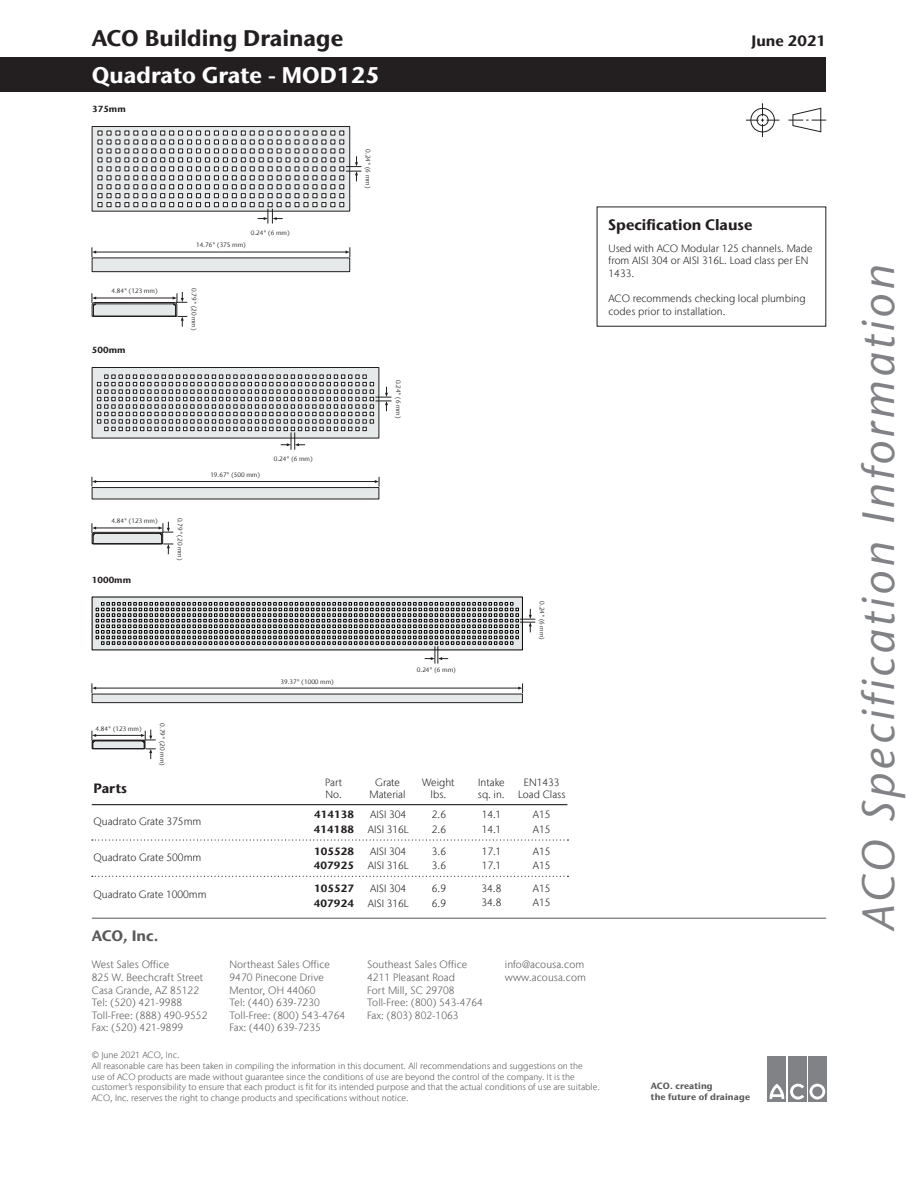
<style>
.page{position:relative;width:918px;height:1188px;background:#fff}
.page>*{position:absolute;margin:0;border:0;box-sizing:border-box;transform-origin:0 0}
.t1{font:italic 500 45px "Stone Sans IIITC Com";letter-spacing:.085em;color:#808285}
.t2{font:700 22.5px "Stone Sans IIITC Com";color:#fff}
.t3{font:700 22.5px "Stone Sans IIITC Com";color:#231f20}
.Default_Text{font:700 15px "Stone Sans IIITC Com";color:#231f20}
.t4{font:700 15px "Stone Sans IIITC Com";letter-spacing:-.005em;color:#57585a}
.t5{font:700 13.5px "Stone Sans IIITC Com";color:#231f20}
.Default_Text-2{font:300 10.5px/12.6px "Stone Sans IIITC Com";color:#231f20}
.Default_Text-3{font:300 10.5px "Stone Sans IIITC Com";letter-spacing:.005em;color:#57585a}
.t6{font:700 10.5px "Stone Sans IIITC Com";color:#231f20}
.Default_Text-4{font:300 9px/10.8px "Stone Sans IIITC Com";color:#57585a}
.Default_Text-5{font:700 9px "Stone Sans IIITC Com";letter-spacing:.015em;color:#57585a}
.t7{font:700 8.85px "Stone Sans IIITC Com";color:#231f20}
.t8{font:6.45px "Stone Sans IIITC Com";color:#231f20}
</style>
<div class="page">
<div style="left:0;top:57px;width:826px;height:35px;background:#231f20"></div>
<svg style="left:746px;top:103px;width:33px;height:34px"></svg>
<svg style="left:788px;top:107px;width:38px;height:26px"></svg>
<hr style="left:92px;top:918px;width:734px;height:1px;background:#57585a">
<div style="left:768px;top:1056px;width:18px;height:45px;background:#808285"></div>
<div style="left:788px;top:1056px;width:18px;height:45px;background:#808285"></div>
<div style="left:808px;top:1056px;width:19px;height:45px;background:#808285"></div>
<svg style="left:769px;top:1084px;width:15px;height:15px"></svg>
<svg style="left:790px;top:1084px;width:14px;height:16px"></svg>
<svg style="left:810px;top:1084px;width:15px;height:15px"></svg>
<hr style="left:92px;top:804px;width:475px;height:1px;background:#231f20">
<svg style="left:92px;top:839px;width:476px;height:2px"></svg>
<svg style="left:92px;top:876px;width:476px;height:1px"></svg>
<svg style="left:346px;top:247px;width:5px;height:10px"></svg>
<svg style="left:375px;top:477px;width:5px;height:10px"></svg>
<svg style="left:518px;top:683px;width:5px;height:10px"></svg>
<svg style="left:92px;top:247px;width:4px;height:10px"></svg>
<svg style="left:92px;top:477px;width:4px;height:10px"></svg>
<svg style="left:92px;top:683px;width:4px;height:10px"></svg>
<hr style="left:95px;top:252px;width:252px;height:1px;background:#231f20">
<hr style="left:95px;top:481px;width:281px;height:1px;background:#231f20">
<hr style="left:95px;top:688px;width:424px;height:1px;background:#231f20">
<svg style="left:91px;top:292px;width:96px;height:35px"></svg>
<div style="left:92px;top:258px;width:258px;height:14px;background:#e6e9ea"></div>
<div style="left:92px;top:258px;width:258px;height:14px;border:1px solid #231f20"></div>
<svg style="left:91px;top:522px;width:82px;height:32px"></svg>
<div style="left:92px;top:488px;width:287px;height:11px;background:#e6e9ea"></div>
<div style="left:92px;top:487px;width:287px;height:12px;border:1px solid #231f20"></div>
<div style="left:92px;top:694px;width:430px;height:9px;background:#e6e9ea"></div>
<div style="left:92px;top:694px;width:431px;height:9px;border:1px solid #231f20"></div>
<svg style="left:91px;top:730px;width:65px;height:29px"></svg>
<svg style="left:91px;top:126px;width:270px;height:98px"></svg>
<svg style="left:91px;top:367px;width:300px;height:83px"></svg>
<svg style="left:92px;top:597px;width:443px;height:67px"></svg>
<p class="t3" style="left:92px;top:23px;width:253px">ACO Building Drainage</p>
<p class="Default_Text" style="left:751px;top:31px;width:76px">June 2021</p>
<p class="t2" style="left:92px;top:60px;width:290px">Quadrato Grate - MOD125</p>
<p class="t7" style="left:92px;top:103px;width:35px">375mm</p>
<p class="t8" style="left:111px;top:287px;width:48px">4.84" (123 mm)</p>
<p class="t7" style="left:92px;top:344px;width:35px">500mm</p>
<p class="t8" style="left:251px;top:228px;width:40px">0.24" (6 mm)</p>
<p class="t8" style="left:196px;top:241px;width:51px">14.76" (375 mm)</p>
<p class="t8" style="left:198px;top:288px;width:44px;rotate:90deg">0.79" (20 mm)</p>
<p class="t8" style="left:210px;top:471px;width:51px">19.67" (500 mm)</p>
<p class="t8" style="left:274px;top:455px;width:40px">0.24" (6 mm)</p>
<p class="t8" style="left:372px;top:149px;width:40px;rotate:90deg">0.24" (6 mm)</p>
<p class="t8" style="left:402px;top:380px;width:40px;rotate:90deg">0.24" (6 mm)</p>
<p class="Default_Text" style="left:608px;top:215px;width:146px">Specification Clause</p>
<p class="Default_Text-2" style="left:609px;top:242px;width:205px">Used with ACO Modular 125 channels. Made from AISI 304 or AISI 316L. Load class per EN<br>1433.</p>
<p class="Default_Text-2" style="left:609px;top:292px;width:199px">ACO recommends checking local plumbing codes prior to installation.</p>
<p class="t8" style="left:111px;top:517px;width:48px">4.84" (123 mm)</p>
<p class="t7" style="left:92px;top:574px;width:41px">1000mm</p>
<p class="t8" style="left:184px;top:518px;width:44px;rotate:90deg">0.79" (20 mm)</p>
<p class="t8" style="left:95px;top:724px;width:48px">4.84" (123 mm)</p>
<p class="t5" style="left:94px;top:780px;width:35px">Parts</p>
<p class="t8" style="left:166px;top:723px;width:44px;rotate:90deg">0.79" (20 mm)</p>
<p class="Default_Text-2" style="left:94px;top:815px;width:109px">Quadrato Grate 375mm</p>
<p class="Default_Text-2" style="left:94px;top:851px;width:109px">Quadrato Grate 500mm</p>
<p class="Default_Text-2" style="left:94px;top:888px;width:115px">Quadrato Grate 1000mm</p>
<p class="t4" style="left:92px;top:926px;width:68px">ACO, Inc.</p>
<p class="Default_Text-3" style="left:92px;top:958px;width:79px">West Sales Office</p>
<p class="Default_Text-3" style="left:92px;top:971px;width:113px">825 W. Beechcraft Street</p>
<p class="Default_Text-3" style="left:92px;top:983px;width:109px">Casa Grande, AZ 85122</p>
<p class="Default_Text-3" style="left:92px;top:996px;width:92px">Tel: (520) 421-9988</p>
<p class="Default_Text-3" style="left:92px;top:1009px;width:117px">Toll-Free: (888) 490-9552</p>
<p class="Default_Text-3" style="left:92px;top:1021px;width:93px">Fax: (520) 421-9899</p>
<p class="t8" style="left:281px;top:677px;width:55px">39.37" (1000 mm)</p>
<p class="t8" style="left:417px;top:665px;width:40px">0.24" (6 mm)</p>
<p class="t8" style="left:546px;top:601px;width:40px;rotate:90deg">0.24" (6 mm)</p>
<p class="Default_Text-2" style="left:325px;top:776px;width:19px">Part</p>
<p class="Default_Text-2" style="left:326px;top:788px;width:18px">No.</p>
<p class="t6" style="left:314px;top:808px;width:42px">414138</p>
<p class="t6" style="left:314px;top:844px;width:42px">105528</p>
<p class="t6" style="left:314px;top:881px;width:42px">105527</p>
<p class="t6" style="left:314px;top:823px;width:42px">414188</p>
<p class="t6" style="left:314px;top:859px;width:42px">407925</p>
<p class="t6" style="left:314px;top:896px;width:42px">407924</p>
<p class="Default_Text-2" style="left:370px;top:776px;width:38px;line-height:12px;text-align:center">Grate<br>Material</p>
<p class="Default_Text-2" style="left:422px;top:776px;width:34px">Weight</p>
<p class="Default_Text-2" style="left:431px;top:788px;width:17px">lbs.</p>
<p class="Default_Text-2" style="left:370px;top:808px;width:38px">AISI 304</p>
<p class="Default_Text-2" style="left:370px;top:845px;width:38px">AISI 304</p>
<p class="Default_Text-2" style="left:370px;top:882px;width:38px">AISI 304</p>
<p class="Default_Text-2" style="left:368px;top:823px;width:43px">AISI 316L</p>
<p class="Default_Text-2" style="left:368px;top:859px;width:43px">AISI 316L</p>
<p class="Default_Text-2" style="left:368px;top:896px;width:43px">AISI 316L</p>
<p class="Default_Text-2" style="left:432px;top:808px;width:16px">2.6</p>
<p class="Default_Text-2" style="left:432px;top:845px;width:16px">3.6</p>
<p class="Default_Text-2" style="left:432px;top:882px;width:16px">6.9</p>
<p class="Default_Text-2" style="left:432px;top:823px;width:16px">2.6</p>
<p class="Default_Text-2" style="left:432px;top:859px;width:16px">3.6</p>
<p class="Default_Text-2" style="left:432px;top:896px;width:16px">6.9</p>
<p class="Default_Text-2" style="left:478px;top:776px;width:28px">Intake</p>
<p class="Default_Text-2" style="left:478px;top:788px;width:28px">sq. in.</p>
<p class="Default_Text-2" style="left:482px;top:808px;width:21px">14.1</p>
<p class="Default_Text-2" style="left:482px;top:845px;width:21px">17.1</p>
<p class="Default_Text-2" style="left:481px;top:882px;width:22px">34.8</p>
<p class="Default_Text-2" style="left:482px;top:823px;width:21px">14.1</p>
<p class="Default_Text-2" style="left:482px;top:859px;width:21px">17.1</p>
<p class="Default_Text-2" style="left:481px;top:896px;width:22px">34.8</p>
<p class="Default_Text-2" style="left:524px;top:776px;width:37px">EN1433</p>
<p class="Default_Text-2" style="left:518px;top:788px;width:49px">Load Class</p>
<p class="Default_Text-2" style="left:533px;top:808px;width:19px">A15</p>
<p class="Default_Text-2" style="left:533px;top:845px;width:19px">A15</p>
<p class="Default_Text-2" style="left:533px;top:882px;width:19px">A15</p>
<p class="Default_Text-2" style="left:533px;top:823px;width:19px">A15</p>
<p class="Default_Text-2" style="left:533px;top:859px;width:19px">A15</p>
<p class="Default_Text-2" style="left:533px;top:896px;width:19px">A15</p>
<p class="Default_Text-3" style="left:230px;top:958px;width:102px">Northeast Sales Office</p>
<p class="Default_Text-3" style="left:230px;top:971px;width:96px">9470 Pinecone Drive</p>
<p class="Default_Text-3" style="left:230px;top:983px;width:88px">Mentor, OH 44060</p>
<p class="Default_Text-3" style="left:230px;top:996px;width:92px">Tel: (440) 639-7230</p>
<p class="Default_Text-3" style="left:230px;top:1009px;width:117px">Toll-Free: (800) 543-4764</p>
<p class="Default_Text-3" style="left:230px;top:1021px;width:93px">Fax: (440) 639-7235</p>
<p class="Default_Text-3" style="left:367px;top:958px;width:102px">Southeast Sales Office</p>
<p class="Default_Text-3" style="left:367px;top:971px;width:89px">4211 Pleasant Road</p>
<p class="Default_Text-3" style="left:367px;top:983px;width:89px">Fort Mill, SC 29708</p>
<p class="Default_Text-3" style="left:367px;top:996px;width:117px">Toll-Free: (800) 543-4764</p>
<p class="Default_Text-3" style="left:367px;top:1009px;width:93px">Fax: (803) 802-1063</p>
<p class="Default_Text-3" style="left:505px;top:958px;width:81px">info@acousa.com</p>
<p class="Default_Text-3" style="left:505px;top:971px;width:83px">www.acousa.com</p>
<p class="Default_Text-4" style="left:92px;top:1049px;width:89px">© June 2021 ACO, Inc.</p>
<p class="Default_Text-4" style="left:92px;top:1060px;width:510px">All reasonable care has been taken in compiling the information in this document. All recommendations and suggestions on the<br>use of ACO products are made without guarantee since the conditions of use are beyond the control of the company. It is the customer’s responsibility to ensure that each product is fit for its intended purpose and that the actual conditions of use are suitable.<br>ACO, Inc. reserves the right to change products and specifications without notice.</p>
<p class="Default_Text-5" style="left:651px;top:1080px;width:63px">ACO. creating</p>
<p class="Default_Text-5" style="left:651px;top:1091px;width:101px">the future of drainage</p>
<p class="t1" style="left:850px;top:929px;width:666px;rotate:-90deg">ACO Specification Information</p>
</div>
